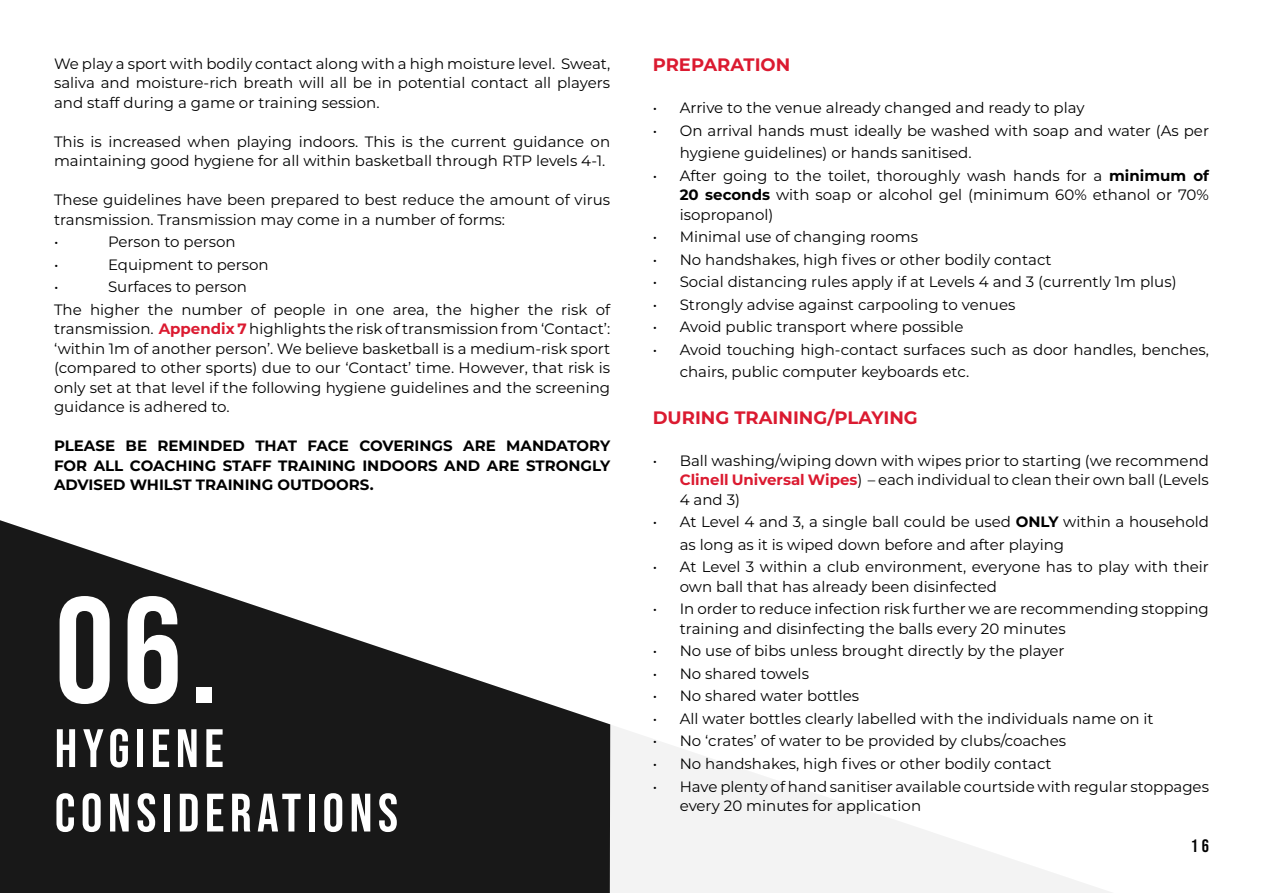
<style>
.page{position:relative;width:1263px;height:893px;background:#fff}
.page>*{position:absolute;margin:0;border:0;box-sizing:border-box;transform-origin:0 0}
.t1{font:150px "Bebas Neue";color:#fff}
.t2{font:54px/64.5px "Bebas Neue";letter-spacing:.1em;color:#fff}
.t3{font:700 18px "Montserrat";color:#db1a30}
.t4{font:18px "Bebas Neue";color:#000}
.t5{font:15px/19.5px "Montserrat";color:#000}
.t6{font:700 15px/19.5px "Montserrat";color:#000;text-align:justify}
.s1{font-weight:700;color:#db1a30}
.s2{font-weight:700}
</style>
<div class="page">
<svg style="left:610px;top:724px;width:502px;height:169px;fill:#f5f5f5"></svg>
<svg style="left:0;top:520px;width:610px;height:373px;fill:#181818"></svg>
<p class="t5" style="left:54px;top:53px;width:558px;text-align:justify">We play a sport with bodily contact along with a high moisture level. Sweat, saliva and moisture-rich breath will all be in potential contact all players and staff during a game or training session.</p>
<p class="t5" style="left:54px;top:131px;width:558px">This is increased when playing indoors. This is the current guidance on maintaining good hygiene for all within basketball through RTP levels 4-1.</p>
<p class="t5" style="left:54px;top:189px;width:558px">These guidelines have been prepared to best reduce the amount of virus transmission. Transmission may come in a number of forms:</p>
<p class="t5" style="left:54px;top:231px;width:6px">•</p>
<p class="t5" style="left:108px;top:231px;width:129px">Person to person</p>
<p class="t5" style="left:54px;top:254px;width:6px">•</p>
<p class="t5" style="left:108px;top:254px;width:162px">Equipment to person</p>
<p class="t5" style="left:54px;top:276px;width:6px">•</p>
<p class="t5" style="left:54px;top:275px;width:558px;line-height:22.5px;text-indent:54px">Surfaces to person<br>The higher the number of people in one area, the higher the risk of</p>
<p class="t5" style="left:54px;top:318px;width:558px;text-align:justify">transmission. <span class="s1">Appendix 7</span> highlights the risk of transmission from ‘Contact’: ‘within 1m of another person’. We believe basketball is a medium-risk sport (compared to other sports) due to our ‘Contact’ time. However, that risk is only set at that level if the following hygiene guidelines and the screening guidance is adhered to.</p>
<p class="t6" style="left:54px;top:435px;width:558px">PLEASE BE REMINDED THAT FACE COVERINGS ARE MANDATORY FOR ALL COACHING STAFF TRAINING INDOORS AND ARE STRONGLY ADVISED WHILST TRAINING OUTDOORS.</p>
<h1 class="t1" style="left:55px;top:566px;width:165px">06.</h1>
<h2 class="t2" style="left:55px;top:715px;width:345px">HYGIENE<br>CONSIDERATIONS</h2>
<p class="t3" style="left:653px;top:52px;width:139px">PREPARATION</p>
<p class="t5" style="left:653px;top:98px;width:433px">• Arrive to the venue already changed and ready to play</p>
<p class="t5" style="left:680px;top:119px;width:531px;line-height:22.5px;text-indent:-27px">• On arrival hands must ideally be washed with soap and water (As per hygiene guidelines) or hands sanitised.</p>
<p class="t5" style="left:680px;top:165px;width:531px;text-align:justify;text-indent:-27px">• After going to the toilet, thoroughly wash hands for a <span class="s2">minimum of 20 seconds</span> with soap or alcohol gel (minimum 60% ethanol or 70% isopropanol)</p>
<p class="t5" style="left:653px;top:227px;width:267px">• Minimal use of changing rooms</p>
<p class="t5" style="left:653px;top:249px;width:400px">• No handshakes, high fives or other bodily contact</p>
<p class="t5" style="left:653px;top:272px;width:525px">• Social distancing rules apply if at Levels 4 and 3 (currently 1m plus)</p>
<p class="t5" style="left:653px;top:294px;width:364px">• Strongly advise against carpooling to venues</p>
<p class="t5" style="left:653px;top:317px;width:312px">• Avoid public transport where possible</p>
<p class="t5" style="left:680px;top:338px;width:531px;line-height:22.5px;text-indent:-27px">• Avoid touching high-contact surfaces such as door handles, benches, chairs, public computer keyboards etc.</p>
<p class="t3" style="left:653px;top:405px;width:267px">DURING TRAINING/PLAYING</p>
<p class="t5" style="left:680px;top:450px;width:531px;text-align:justify;text-indent:-27px">• Ball washing/wiping down with wipes prior to starting (we recommend <span class="s1">Clinell Universal Wipes</span>) – each individual to clean their own ball (Levels 4 and 3)</p>
<p class="t5" style="left:680px;top:510px;width:531px;line-height:22.5px;text-indent:-27px">• At Level 4 and 3, a single ball could be used <span class="s2">ONLY</span> within a household as long as it is wiped down before and after playing</p>
<p class="t5" style="left:680px;top:557px;width:531px;text-indent:-27px">• At Level 3 within a club environment, everyone has to play with their own ball that has already been disinfected</p>
<p class="t5" style="left:680px;top:599px;width:531px;text-indent:-27px">• In order to reduce infection risk further we are recommending stopping training and disinfecting the balls every 20 minutes</p>
<p class="t5" style="left:653px;top:641px;width:413px">• No use of bibs unless brought directly by the player</p>
<p class="t5" style="left:653px;top:663px;width:158px">• No shared towels</p>
<p class="t5" style="left:653px;top:686px;width:208px">• No shared water bottles</p>
<p class="t5" style="left:653px;top:708px;width:502px">• All water bottles clearly labelled with the individuals name on it</p>
<p class="t5" style="left:653px;top:731px;width:415px">• No ‘crates’ of water to be provided by clubs/coaches</p>
<p class="t5" style="left:653px;top:753px;width:400px">• No handshakes, high fives or other bodily contact</p>
<p class="t5" style="left:680px;top:776px;width:531px;text-indent:-27px">• Have plenty of hand sanitiser available courtside with regular stoppages every 20 minutes for application</p>
<p class="t4" style="left:1191px;top:836px;width:20px">16</p>
</div>
